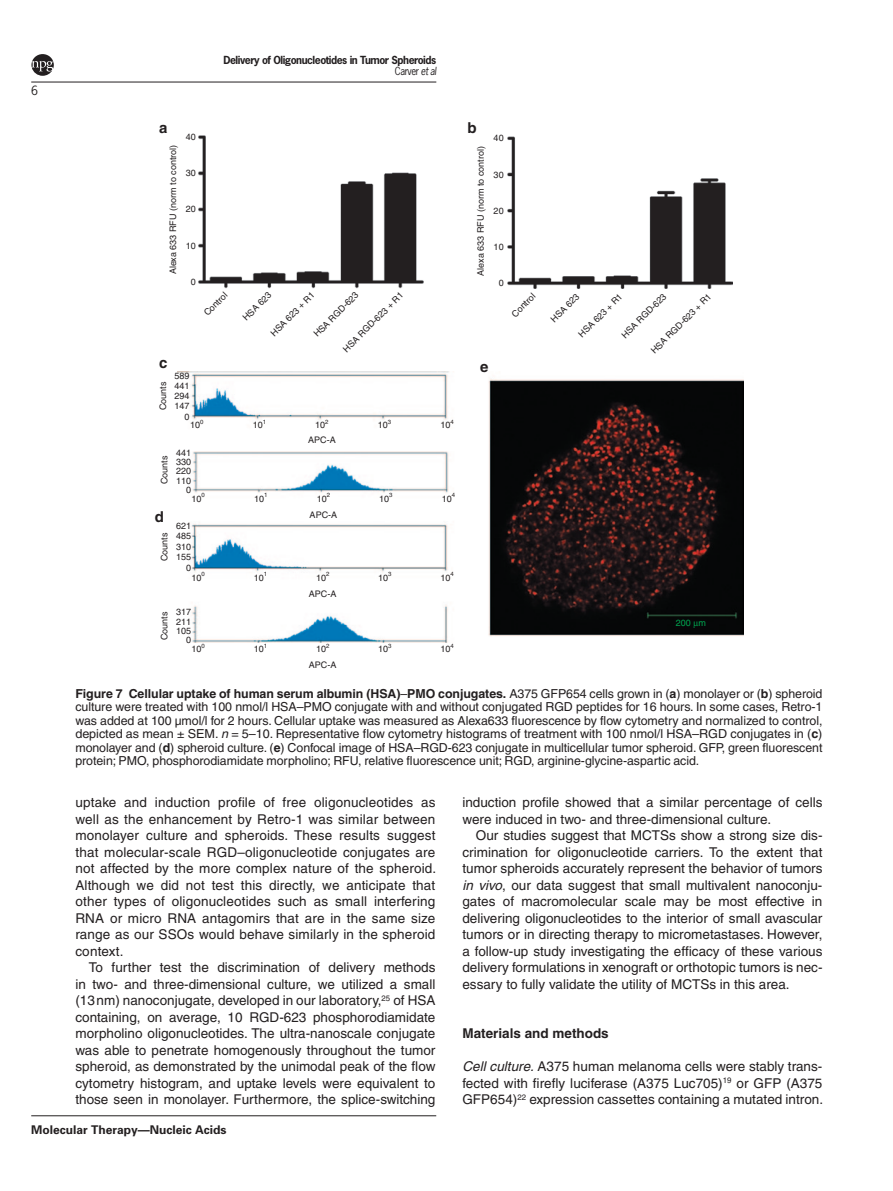
<style>
.page{position:relative;width:893px;height:1191px;background:#fff}
.page>*{position:absolute;margin:0;border:0;box-sizing:border-box;transform-origin:0 0}
.t1{font:700 15px "Helvetica";color:#231f20}
.t2{font:13.5px/16.5px "Helvetica";color:#231f20;text-align:justify}
.t3{font:700 13.5px "Helvetica";color:#231f20}
.t4{font:12.3px/13.5px "Helvetica";letter-spacing:-.005em;color:#231f20;text-align:justify}
.t5{font:700 12px "Univers";color:#231f20}
.t6{font:12px "News Gothic";color:#231f20}
.t7{font:700 10.5px/11.7px "News Gothic";letter-spacing:-.045em;color:#231f20;text-align:right}
.t8{font:9px/9.3px "Helvetica";color:#231f20;text-align:justify}
.t9{font:9px "Helvetica";color:#00a54f}
.t10{font:6px "Helvetica";color:#231f20}
.s1{font-weight:400}
.s2{font-weight:400;font-style:italic}
.s3{font-weight:700}
.s4{font-style:italic}
</style>
<div class="page">
<hr style="left:31px;top:1115px;width:405px;height:1px;background:#231f20">
<hr style="left:31px;top:82px;width:405px;height:1px;background:#231f20">
<svg style="left:31px;top:54px;width:23px;height:22px"></svg>
<img style="left:178px;top:371px;width:565px;height:271px">
<img style="left:199px;top:135px;width:533px;height:154px">
<svg style="left:694px;top:621px;width:4px;height:7px"></svg>
<p class="t6" style="left:31px;top:82px;width:8px">6</p>
<p class="t7" style="left:223px;top:53px;width:214px">Delivery of Oligonucleotides in Tumor Spheroids<br><span class="s1">Carver</span> <span class="s2">et al</span></p>
<p class="t1" style="left:159px;top:118px;width:10px">a</p>
<p class="t1" style="left:467px;top:118px;width:11px">b</p>
<p class="t8" style="left:186px;top:132px;width:12px">40</p>
<p class="t8" style="left:494px;top:134px;width:12px">40</p>
<p class="t8" style="left:168px;top:274px;width:131px;rotate:-90deg">Alexa 633 RFU (norm to control)</p>
<p class="t8" style="left:186px;top:168px;width:12px">30</p>
<p class="t8" style="left:186px;top:204px;width:12px">20</p>
<p class="t8" style="left:186px;top:241px;width:12px">10</p>
<p class="t8" style="left:476px;top:276px;width:131px;rotate:-90deg">Alexa 633 RFU (norm to control)</p>
<p class="t8" style="left:494px;top:170px;width:12px">30</p>
<p class="t8" style="left:494px;top:206px;width:12px">20</p>
<p class="t8" style="left:494px;top:242px;width:12px">10</p>
<p class="t8" style="left:191px;top:277px;width:7px">0</p>
<p class="t8" style="left:499px;top:278px;width:7px">0</p>
<p class="t8" style="left:202px;top:311px;width:31px;rotate:-45deg">Control</p>
<p class="t8" style="left:241px;top:316px;width:38px;rotate:-45deg">HSA 623</p>
<p class="t8" style="left:269px;top:331px;width:59px;rotate:-45deg">HSA 623 + R1</p>
<p class="t8" style="left:312px;top:332px;width:61px;rotate:-45deg">HSA RGD-623</p>
<p class="t8" style="left:341px;top:347px;width:82px;rotate:-45deg">HSA RGD-623 + R1</p>
<p class="t8" style="left:510px;top:312px;width:31px;rotate:-45deg">Control</p>
<p class="t8" style="left:549px;top:317px;width:38px;rotate:-45deg">HSA 623</p>
<p class="t8" style="left:577px;top:332px;width:59px;rotate:-45deg">HSA 623 + R1</p>
<p class="t8" style="left:620px;top:333px;width:61px;rotate:-45deg">HSA RGD-623</p>
<p class="t8" style="left:649px;top:349px;width:82px;rotate:-45deg">HSA RGD-623 + R1</p>
<p class="t1" style="left:159px;top:353px;width:10px">c</p>
<p class="t8" style="left:175px;top:371px;width:17px">589</p>
<p class="t8" style="left:158px;top:410px;width:30px;rotate:-90deg">Counts</p>
<p class="t8" style="left:175px;top:381px;width:17px">441</p>
<p class="t8" style="left:175px;top:391px;width:17px">294</p>
<p class="t8" style="left:175px;top:401px;width:17px">147</p>
<p class="t8" style="left:160px;top:484px;width:30px;rotate:-90deg">Counts</p>
<p class="t1" style="left:155px;top:508px;width:11px">d</p>
<p class="t8" style="left:160px;top:561px;width:30px;rotate:-90deg">Counts</p>
<p class="t8" style="left:185px;top:412px;width:7px">0</p>
<p class="t10" style="left:200px;top:418px;width:5px">0</p>
<p class="t8" style="left:190px;top:420px;width:12px">10</p>
<p class="t8" style="left:176px;top:448px;width:17px">441<br>330<br>220<br>110</p>
<p class="t8" style="left:186px;top:485px;width:7px">0</p>
<p class="t10" style="left:202px;top:492px;width:5px">0</p>
<p class="t8" style="left:192px;top:494px;width:12px">10</p>
<p class="t8" style="left:176px;top:521px;width:17px">621</p>
<p class="t8" style="left:176px;top:531px;width:17px">485</p>
<p class="t8" style="left:176px;top:542px;width:17px">310</p>
<p class="t8" style="left:176px;top:552px;width:17px">155</p>
<p class="t8" style="left:186px;top:563px;width:7px">0</p>
<p class="t10" style="left:202px;top:570px;width:5px">0</p>
<p class="t8" style="left:192px;top:573px;width:12px">10</p>
<p class="t8" style="left:160px;top:640px;width:30px;rotate:-90deg">Counts</p>
<p class="t8" style="left:176px;top:607px;width:17px">317</p>
<p class="t8" style="left:176px;top:617px;width:17px">211</p>
<p class="t8" style="left:176px;top:626px;width:17px">105</p>
<p class="t8" style="left:186px;top:635px;width:7px">0</p>
<p class="t10" style="left:202px;top:642px;width:5px">0</p>
<p class="t8" style="left:192px;top:644px;width:12px">10</p>
<p class="t1" style="left:480px;top:357px;width:10px">e</p>
<p class="t10" style="left:263px;top:418px;width:5px">1</p>
<p class="t8" style="left:253px;top:420px;width:12px">10</p>
<p class="t10" style="left:325px;top:418px;width:5px">2</p>
<p class="t8" style="left:308px;top:435px;width:29px">APC-A</p>
<p class="t8" style="left:315px;top:420px;width:12px">10</p>
<p class="t10" style="left:388px;top:418px;width:5px">3</p>
<p class="t8" style="left:378px;top:420px;width:12px">10</p>
<p class="t10" style="left:450px;top:418px;width:5px">4</p>
<p class="t8" style="left:440px;top:420px;width:12px">10</p>
<p class="t10" style="left:264px;top:492px;width:5px">1</p>
<p class="t8" style="left:254px;top:494px;width:12px">10</p>
<p class="t10" style="left:327px;top:492px;width:5px">2</p>
<p class="t8" style="left:310px;top:510px;width:29px">APC-A</p>
<p class="t8" style="left:317px;top:494px;width:12px">10</p>
<p class="t10" style="left:389px;top:492px;width:5px">3</p>
<p class="t8" style="left:379px;top:494px;width:12px">10</p>
<p class="t10" style="left:452px;top:492px;width:5px">4</p>
<p class="t8" style="left:442px;top:494px;width:12px">10</p>
<p class="t10" style="left:264px;top:570px;width:5px">1</p>
<p class="t8" style="left:254px;top:573px;width:12px">10</p>
<p class="t10" style="left:326px;top:570px;width:5px">2</p>
<p class="t8" style="left:309px;top:588px;width:29px">APC-A</p>
<p class="t8" style="left:316px;top:573px;width:12px">10</p>
<p class="t10" style="left:388px;top:570px;width:5px">3</p>
<p class="t8" style="left:378px;top:573px;width:12px">10</p>
<p class="t10" style="left:450px;top:570px;width:5px">4</p>
<p class="t8" style="left:440px;top:573px;width:12px">10</p>
<p class="t10" style="left:264px;top:642px;width:5px">1</p>
<p class="t8" style="left:254px;top:644px;width:12px">10</p>
<p class="t10" style="left:326px;top:642px;width:5px">2</p>
<p class="t8" style="left:309px;top:660px;width:29px">APC-A</p>
<p class="t8" style="left:316px;top:644px;width:12px">10</p>
<p class="t10" style="left:388px;top:642px;width:5px">3</p>
<p class="t8" style="left:378px;top:644px;width:12px">10</p>
<p class="t10" style="left:450px;top:642px;width:5px">4</p>
<p class="t8" style="left:440px;top:644px;width:12px">10</p>
<p class="t9" style="left:676px;top:617px;width:32px">200 m</p>
<p class="t4" style="left:75px;top:686px;width:749px"><span class="s3">Figure 7 Cellular uptake of human serum albumin (HSA)</span>–<span class="s3">PMO conjugates.</span> A375 GFP654 cells grown in (<span class="s3">a</span>) monolayer or (<span class="s3">b</span>) spheroid culture were treated with 100 nmol/l HSA–PMO conjugate with and without conjugated RGD peptides for 16 hours. In some cases, Retro-1 was added at 100 µmol/l for 2 hours. Cellular uptake was measured as Alexa633 fluorescence by flow cytometry and normalized to control, depicted as mean ± SEM. <span class="s4">n</span> = 5–10. Representative flow cytometry histograms of treatment with 100 nmol/l HSA–RGD conjugates in (<span class="s3">c</span>) monolayer and (<span class="s3">d</span>) spheroid culture. (<span class="s3">e</span>) Confocal image of HSA–RGD-623 conjugate in multicellular tumor spheroid. GFP, green fluorescent protein; PMO, phosphorodiamidate morpholino; RFU, relative fluorescence unit; RGD, arginine-glycine-aspartic acid.</p>
<p class="t2" style="left:75px;top:794px;width:362px">uptake and induction profile of free oligonucleotides as well as the enhancement by Retro-1 was similar between monolayer culture and spheroids. These results suggest that molecular-scale RGD–oligonucleotide conjugates are not affected by the more complex nature of the spheroid.<br>Although we did not test this directly, we anticipate that other types of oligonucleotides such as small interfering RNA or micro RNA antagomirs that are in the same size range as our SSOs would behave similarly in the spheroid context.</p>
<p class="t2" style="left:75px;top:959px;width:362px;text-indent:14px">To further test the discrimination of delivery methods in two- and three-dimensional culture, we utilized a small (13nm) nanoconjugate, developed in our laboratory,<sup>25</sup> of HSA containing, on average, 10 RGD-623 phosphorodiamidate morpholino oligonucleotides. The ultra-nanoscale conjugate was able to penetrate homogenously throughout the tumor spheroid, as demonstrated by the unimodal peak of the flow cytometry histogram, and uptake levels were equivalent to those seen in monolayer. Furthermore, the splice-switching</p>
<p class="t2" style="left:462px;top:794px;width:361px">induction profile showed that a similar percentage of cells were induced in two- and three-dimensional culture.</p>
<p class="t2" style="left:462px;top:827px;width:362px;text-indent:14px">Our studies suggest that MCTSs show a strong size dis&shy;crimination for oligonucleotide carriers. To the extent that tumor spheroids accurately represent the behavior of tumors <span class="s4">in vivo</span>, our data suggest that small multivalent nanoconju&shy;gates of macromolecular scale may be most effective in delivering oligonucleotides to the interior of small avascular tumors or in directing therapy to micrometastases. However, a follow-up study investigating the efficacy of these various delivery formulations in xenograft or orthotopic tumors is nec&shy;essary to fully validate the utility of MCTSs in this area.</p>
<p class="t3" style="left:462px;top:1025px;width:148px">Materials and methods</p>
<p class="t2" style="left:462px;top:1058px;width:362px"><span class="s4">Cell culture.</span> A375 human melanoma cells were stably trans&shy;fected with firefly luciferase (A375 Luc705)<sup>19</sup> or GFP (A375<br>GFP654)<sup>22</sup> expression cassettes containing a mutated intron.</p>
<p class="t5" style="left:31px;top:1122px;width:197px">Molecular Therapy—Nucleic Acids</p>
</div>
